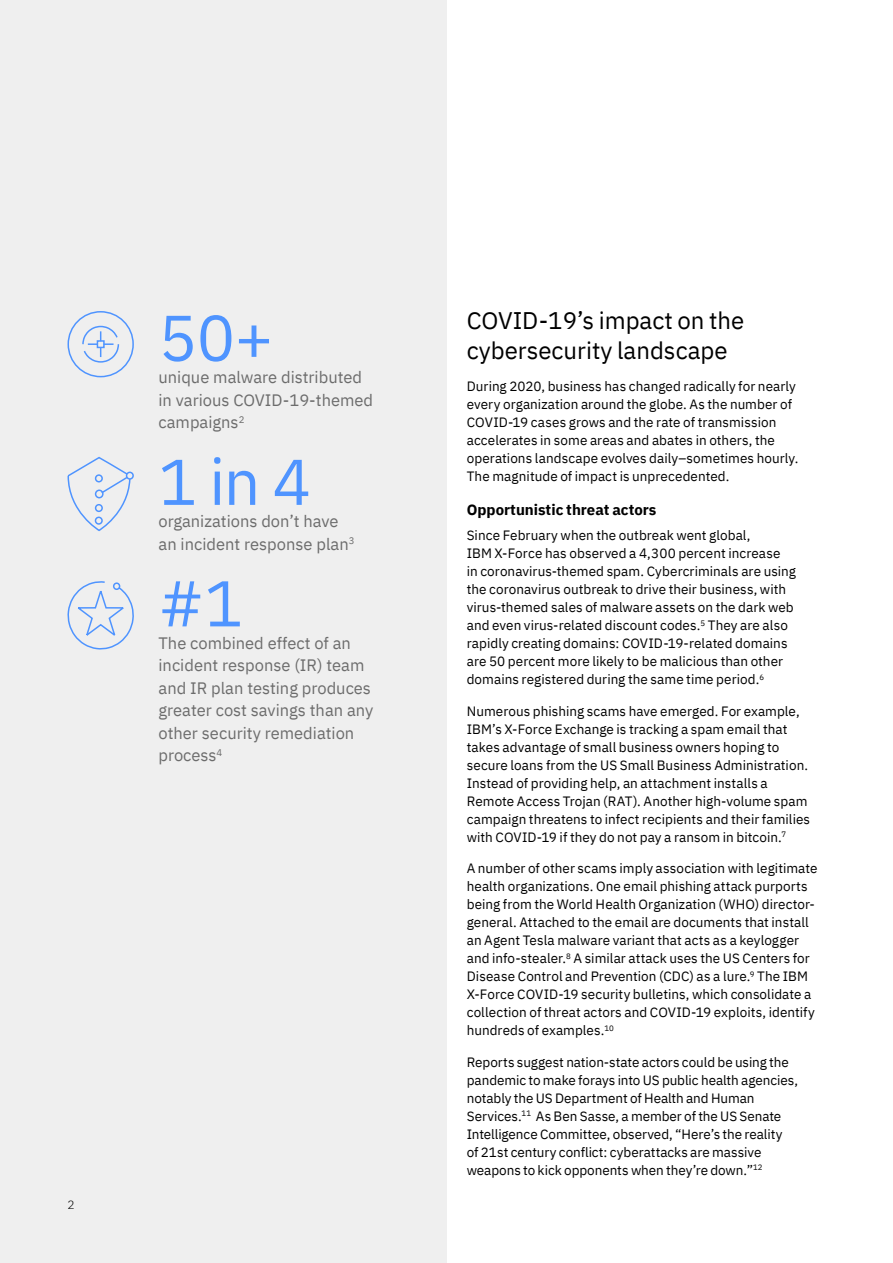
<style>
.page{position:relative;width:893px;height:1263px;background:#fff}
.page>*{position:absolute;margin:0;border:0;box-sizing:border-box;transform-origin:0 0}
.t1{font:64.5px "IBM Plex Sans";color:#4f94ff}
.t2{font:24px/30px "IBM Plex Sans";color:#000}
.t3{font:16.5px/22.5px "IBM Plex Sans";color:#6c6c6c}
.t4{font:700 15px "IBM Plex Sans";color:#000}
.t5{font:13.5px/18px "IBM Plex Sans";letter-spacing:.005em;color:#000}
.t6{font:300 12px "IBM Plex Sans";color:#000}
</style>
<div class="page">
<div style="left:0;top:0;width:446px;height:1263px;background:#efefef"></div>
<svg style="left:67px;top:458px;width:67px;height:74px"></svg>
<svg style="left:67px;top:311px;width:67px;height:67px"></svg>
<div style="left:97px;top:340px;width:8px;height:8px;border:2px solid #4f94ff"></div>
<svg style="left:67px;top:581px;width:67px;height:69px"></svg>
<h1 class="t1" style="left:159px;top:289px;width:116px">50+</h1>
<p class="t3" style="left:159px;top:365px;width:216px">unique malware distributed in various COVID-19-themed campaigns<sup>2</sup></p>
<h1 class="t1" style="left:159px;top:433px;width:154px">1 in 4</h1>
<p class="t3" style="left:159px;top:509px;width:197px">organizations don’t have an incident response plan<sup>3</sup></p>
<h1 class="t1" style="left:159px;top:554px;width:86px">#1</h1>
<p class="t3" style="left:159px;top:630px;width:216px">The combined effect of an incident response (IR) team and IR plan testing produces greater cost savings than any other security remediation process<sup>4</sup></p>
<p class="t6" style="left:68px;top:1196px;width:9px">2</p>
<h2 class="t2" style="left:467px;top:304px;width:279px">COVID-19’s impact on the cybersecurity landscape</h2>
<p class="t5" style="left:467px;top:376px;width:333px">During 2020, business has changed radically for nearly every organization around the globe. As the number of COVID-19 cases grows and the rate of transmission accelerates in some areas and abates in others, the operations landscape evolves daily–sometimes hourly.<br>The magnitude of impact is unprecedented.</p>
<p class="t4" style="left:467px;top:498px;width:191px">Opportunistic threat actors</p>
<p class="t5" style="left:467px;top:525px;width:331px">Since February when the outbreak went global,<br>IBM X-Force has observed a 4,300 percent increase<br>in coronavirus-themed spam. Cybercriminals are using the coronavirus outbreak to drive their business, with virus-themed sales of malware assets on the dark web and even virus-related discount codes.<sup>5</sup> They are also rapidly creating domains: COVID-19-related domains are 50 percent more likely to be malicious than other domains registered during the same time period.<sup>6</sup></p>
<p class="t5" style="left:467px;top:701px;width:345px">Numerous phishing scams have emerged. For example, IBM’s X-Force Exchange is tracking a spam email that takes advantage of small business owners hoping to secure loans from the US Small Business Administration.<br>Instead of providing help, an attachment installs a Remote Access Trojan (RAT). Another high-volume spam campaign threatens to infect recipients and their families with COVID-19 if they do not pay a ransom in bitcoin.<sup>7</sup></p>
<p class="t5" style="left:467px;top:858px;width:352px">A number of other scams imply association with legitimate health organizations. One email phishing attack purports being from the World Health Organization (WHO) director&shy;general. Attached to the email are documents that install an Agent Tesla malware variant that acts as a keylogger and info-stealer.<sup>8</sup> A similar attack uses the US Centers for Disease Control and Prevention (CDC) as a lure.<sup>9</sup> The IBM X-Force COVID-19 security bulletins, which consolidate a collection of threat actors and COVID-19 exploits, identify hundreds of examples.<sup>10</sup></p>
<p class="t5" style="left:467px;top:1052px;width:333px">Reports suggest nation-state actors could be using the pandemic to make forays into US public health agencies, notably the US Department of Health and Human Services.<sup>11</sup> As Ben Sasse, a member of the US Senate Intelligence Committee, observed, “Here’s the reality<br>of 21st century conflict: cyberattacks are massive weapons to kick opponents when they’re down.”<sup>12</sup></p>
</div>
